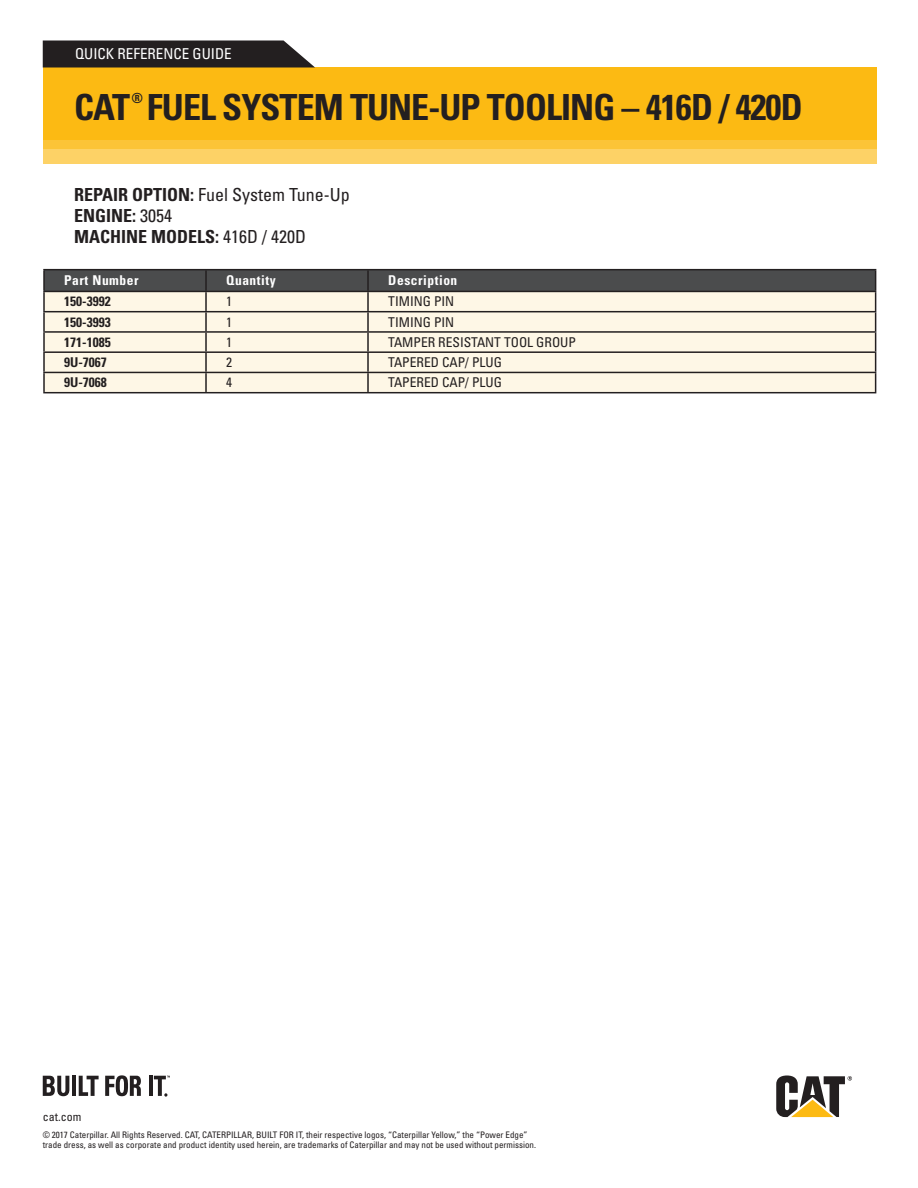
<style>
.page{position:relative;width:918px;height:1188px;background:#fff}
.page>*{position:absolute;margin:0;border:0;box-sizing:border-box;transform-origin:0 0}
.t1{font:700 condensed 36px "Univers LT Std";letter-spacing:-.025em;color:#231f20}
.sub_bullet_1{font:700 condensed 18px "Univers LT Std";color:#231f20}
.sub_bullet_1-2{font:condensed 18px "Univers LT Std";color:#231f20}
.t2{font:condensed 15px "Univers LT Std";color:#fff}
.t3{font:700 condensed 13.95px "Univers LT Std";color:#231f20}
.t4{font:condensed 13.5px "Univers LT Std";color:#231f20}
.t5{font:700 condensed 13.5px "Univers LT Std";color:#231f20}
.t6{font:700 condensed 13.5px "Univers LT Std";letter-spacing:.04em;color:#fff}
.t7{font:condensed 12px "Univers";color:#231f20}
.t8{font:condensed 9px "Univers";color:#231f20}
.s1{font-weight:700}
.s2{font-weight:400}
</style>
<div class="page">
<div style="left:43px;top:149px;width:833px;height:15px;background:#fdd266"></div>
<div style="left:43px;top:122px;width:833px;height:27px;background:#fcc437"></div>
<div style="left:43px;top:68px;width:833px;height:72px;background:#fcba13"></div>
<svg style="left:43px;top:40px;width:272px;height:28px;background:#363230"></svg>
<hr style="left:43px;top:269px;width:163px;height:1px;background:#231f20">
<hr style="left:206px;top:269px;width:162px;height:1px;background:#231f20">
<hr style="left:368px;top:269px;width:508px;height:1px;background:#231f20">
<svg style="left:43px;top:270px;width:833px;height:122px;background:#d3cec1"></svg>
<hr style="left:43px;top:372px;width:163px;height:1px;background:#231f20">
<hr style="left:43px;top:392px;width:163px;height:1px;background:#231f20">
<hr style="left:206px;top:351px;width:162px;height:2px;background:#231f20">
<hr style="left:368px;top:351px;width:508px;height:2px;background:#231f20">
<hr style="left:206px;top:372px;width:162px;height:1px;background:#231f20">
<hr style="left:368px;top:372px;width:508px;height:1px;background:#231f20">
<hr style="left:206px;top:392px;width:162px;height:1px;background:#231f20">
<hr style="left:368px;top:392px;width:508px;height:1px;background:#231f20">
<svg style="left:43px;top:1076px;width:26px;height:20px"></svg>
<hr style="left:72px;top:1076px;width:4px;height:20px;background:#231f20">
<svg style="left:79px;top:1076px;width:20px;height:20px"></svg>
<svg style="left:105px;top:1075px;width:36px;height:21px"></svg>
<hr style="left:149px;top:1076px;width:4px;height:20px;background:#231f20">
<svg style="left:154px;top:1076px;width:16px;height:21px"></svg>
<svg style="left:776px;top:1076px;width:76px;height:41px"></svg>
<p class="t2" style="left:75px;top:45px;width:158px">QUICK REFERENCE GUIDE</p>
<p class="t1" style="left:74px;top:85px;width:58px">CAT</p>
<p class="t3" style="left:131px;top:90px;width:13px">®</p>
<p class="t1" style="left:147px;top:85px;width:657px">FUEL SYSTEM TUNE-UP TOOLING – 416D / 420D</p>
<p class="sub_bullet_1-2" style="left:74px;top:183px;width:277px"><span class="s1">REPAIR OPTION:</span> Fuel System Tune-Up</p>
<p class="sub_bullet_1" style="left:74px;top:204px;width:99px">ENGINE: <span class="s2">3054</span></p>
<p class="sub_bullet_1" style="left:74px;top:225px;width:233px">MACHINE MODELS: <span class="s2">416D / 420D</span></p>
<p class="t6" style="left:64px;top:272px;width:76px">Part Number</p>
<p class="t6" style="left:226px;top:272px;width:51px">Quantity</p>
<p class="t6" style="left:388px;top:272px;width:71px">Description</p>
<p class="t5" style="left:64px;top:293px;width:48px">150-3992</p>
<p class="t4" style="left:226px;top:293px;width:7px">1</p>
<p class="t4" style="left:388px;top:293px;width:68px">TIMING PIN</p>
<p class="t5" style="left:64px;top:314px;width:48px">150-3993</p>
<p class="t4" style="left:226px;top:313px;width:7px">1</p>
<p class="t4" style="left:388px;top:313px;width:68px">TIMING PIN</p>
<p class="t5" style="left:64px;top:334px;width:48px">171-1085</p>
<p class="t4" style="left:226px;top:334px;width:7px">1</p>
<p class="t4" style="left:388px;top:334px;width:189px">TAMPER RESISTANT TOOL GROUP</p>
<p class="t5" style="left:64px;top:354px;width:44px">9U-7067</p>
<p class="t4" style="left:226px;top:354px;width:7px">2</p>
<p class="t4" style="left:388px;top:354px;width:115px">TAPERED CAP/ PLUG</p>
<p class="t5" style="left:64px;top:374px;width:44px">9U-7068</p>
<p class="t4" style="left:226px;top:374px;width:7px">4</p>
<p class="t4" style="left:388px;top:374px;width:115px">TAPERED CAP/ PLUG</p>
<p class="t7" style="left:43px;top:1109px;width:40px">cat.com</p>
<p class="t8" style="left:43px;top:1129px;width:486px">© 2017 Caterpillar. All Rights Reserved. CAT, CATERPILLAR, BUILT FOR IT, their respective logos, “Caterpillar Yellow,” the “Power Edge”</p>
<p class="t8" style="left:43px;top:1139px;width:495px">trade dress, as well as corporate and product identity used herein, are trademarks of Caterpillar and may not be used without permission.</p>
</div>
